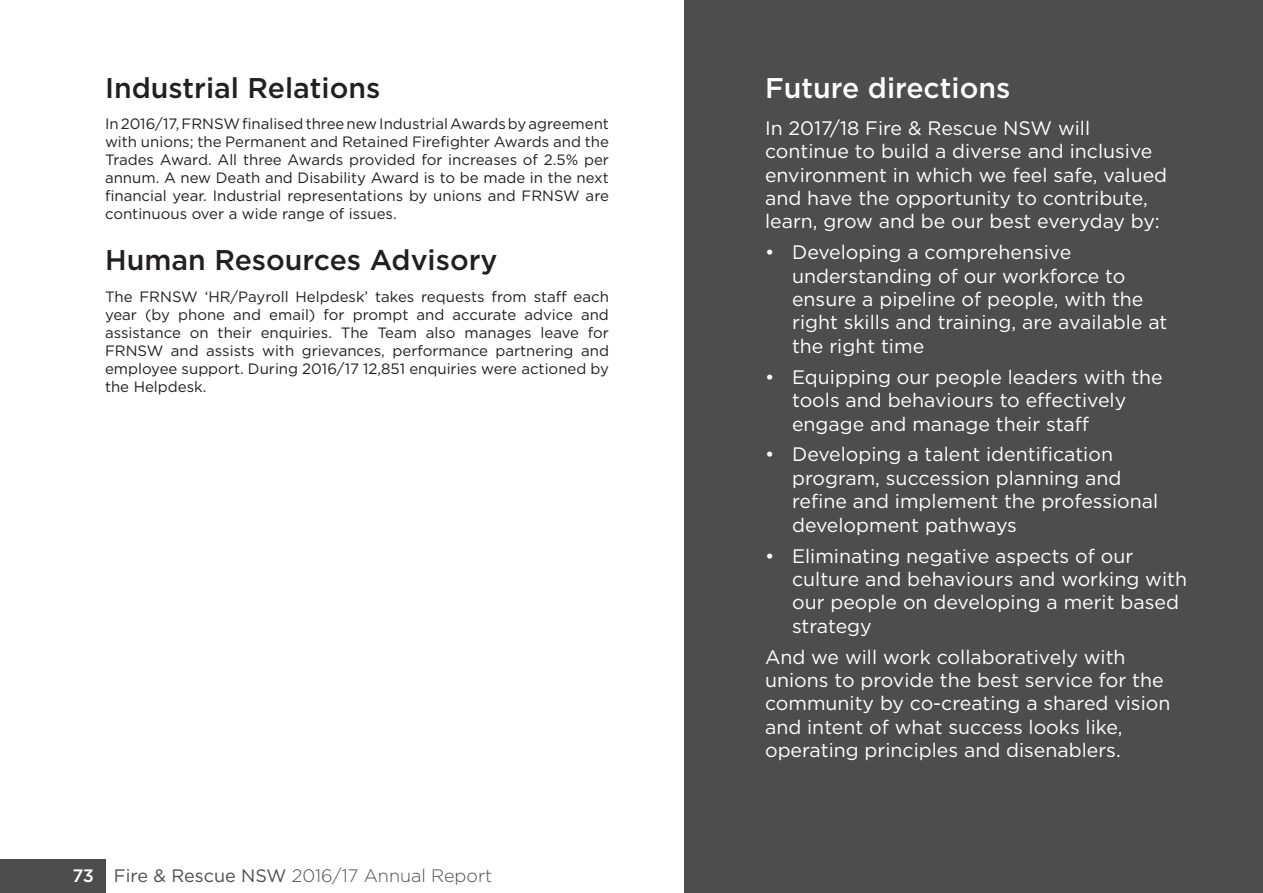
<style>
.page{position:relative;width:1263px;height:893px;background:#fff}
.page>*{position:absolute;margin:0;border:0;box-sizing:border-box;transform-origin:0 0}
.t1{font:500 28.5px "Gotham";color:#231f20}
.t2{font:500 28.5px "Gotham";color:#fff}
.t3{font:19.5px/23.4px "Gotham";color:#fff}
.t4{font:300 18px "Gotham";color:#4d4d4d}
.t5{font:15px/18px "Gotham";color:#231f20;text-align:justify}
.s1{font-weight:500;color:#fff}
.s2{font-weight:400}
</style>
<div class="page">
<div style="left:0;top:859px;width:105px;height:34px;background:#4d4d4d"></div>
<div style="left:684px;top:0;width:579px;height:893px;background:#4d4d4d"></div>
<h4 class="t1" style="left:105px;top:69px;width:277px">Industrial Relations</h4>
<p class="t5" style="left:105px;top:115px;width:505px">In 2016/17, FRNSW finalised three new Industrial Awards by agreement with unions; the Permanent and Retained Firefighter Awards and the Trades Award. All three Awards provided for increases of 2.5% per annum. A new Death and Disability Award is to be made in the next financial year. Industrial representations by unions and FRNSW are continuous over a wide range of issues.</p>
<h4 class="t1" style="left:105px;top:242px;width:394px">Human Resources Advisory</h4>
<p class="t5" style="left:105px;top:287px;width:505px">The FRNSW ‘HR/Payroll Helpdesk’ takes requests from staff each year (by phone and email) for prompt and accurate advice and assistance on their enquiries. The Team also manages leave for FRNSW and assists with grievances, performance partnering and employee support. During 2016/17 12,851 enquiries were actioned by the Helpdesk.</p>
<p class="t4" style="left:72px;top:865px;width:422px"><span class="s1">73</span> <span class="s2">Fire &amp; Rescue NSW</span> 2016/17 Annual Report</p>
<h3 class="t2" style="left:765px;top:69px;width:247px">Future directions</h3>
<p class="t3" style="left:765px;top:116px;width:404px">In 2017/18 Fire &amp; Rescue NSW will continue to build a diverse and inclusive environment in which we feel safe, valued and have the opportunity to contribute, learn, grow and be our best everyday by:</p>
<p class="t3" style="left:792px;top:240px;width:377px;text-indent:-27px">• Developing a comprehensive understanding of our workforce to ensure a pipeline of people, with the right skills and training, are available at the right time</p>
<p class="t3" style="left:792px;top:365px;width:372px;text-indent:-27px">• Equipping our people leaders with the tools and behaviours to effectively engage and manage their staff</p>
<p class="t3" style="left:792px;top:442px;width:368px;text-indent:-27px">• Developing a talent identification program, succession planning and refine and implement the professional development pathways</p>
<p class="t3" style="left:792px;top:543px;width:396px;text-indent:-27px">• Eliminating negative aspects of our culture and behaviours and working with our people on developing a merit based strategy</p>
<p class="t3" style="left:765px;top:645px;width:407px">And we will work collaboratively with unions to provide the best service for the community by co-creating a shared vision and intent of what success looks like, operating principles and disenablers.</p>
</div>
